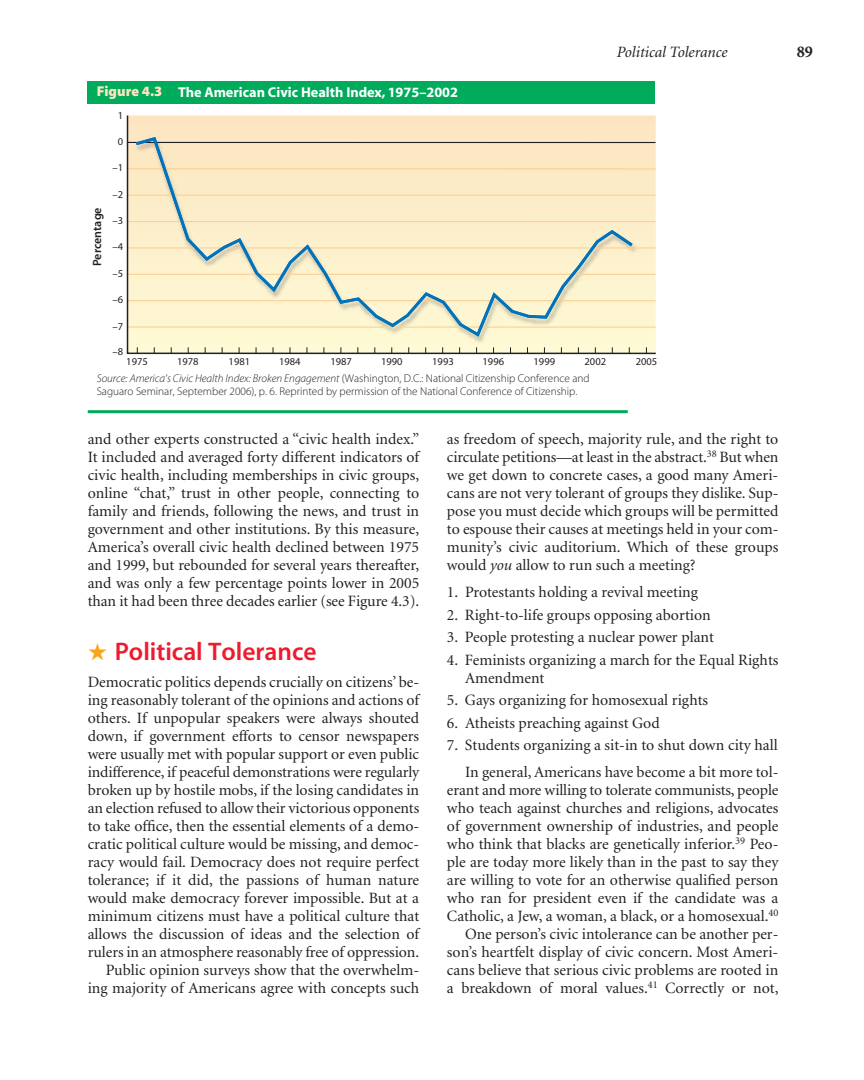
<style>
.page{position:relative;width:864px;height:1080px;background:#fff}
.page>*{position:absolute;margin:0;border:0;box-sizing:border-box;transform-origin:0 0}
.t1{font:25.5px "Myriad Sem";color:#ee1b2d}
.t2{font:700 16.5px "Minion";color:#231f20}
.t3{font:15.75px/18px "Minion";color:#231f20;text-align:right}
.t4{font:italic 15.75px "Minion";color:#231f20}
.t5{font:700 14.25px "Myriad";color:#fff}
.t6{font:600 12px "Myriad";color:#231f20}
.t7{font:11.25px/13.5px "Myriad Lig";color:#231f20}
.t8{font:10.5px "Myriad";color:#231f20}
.s1{font-family:"Myriad Blk";font-weight:400;color:#fee5c1}
.s2{font-family:"Myriad Lig Itl"}
.s3{color:#f9a51b}
.s4{font-style:italic}
</style>
<div class="page">
<svg style="left:126px;top:115px;width:530px;height:240px;background:#f3e7c6"></svg>
<div style="left:88px;top:81px;width:567px;height:23px;background:#00ab5b"></div>
<hr style="left:88px;top:410px;width:540px;height:3px;background:#00ab5b">
<p class="t5" style="left:97px;top:86px;width:363px"><span class="s1">Figure 4.3</span> The American Civic Health Index, 1975–2002</p>
<p class="t6" style="left:90px;top:266px;width:60px;rotate:-90deg">Percentage</p>
<p class="t8" style="left:118px;top:111px;width:7px">1</p>
<p class="t8" style="left:118px;top:138px;width:7px">0</p>
<p class="t8" style="left:112px;top:164px;width:12px">–1</p>
<p class="t8" style="left:112px;top:190px;width:12px">–2</p>
<p class="t8" style="left:112px;top:217px;width:12px">–3</p>
<p class="t8" style="left:112px;top:242px;width:12px">–4</p>
<p class="t8" style="left:112px;top:269px;width:12px">–5</p>
<p class="t8" style="left:112px;top:296px;width:12px">–6</p>
<p class="t8" style="left:112px;top:322px;width:12px">–7</p>
<p class="t8" style="left:112px;top:348px;width:12px">–8</p>
<p class="t4" style="left:617px;top:46px;width:112px">Political Tolerance</p>
<p class="t2" style="left:797px;top:45px;width:18px">89</p>
<p class="t8" style="left:126px;top:358px;width:23px">1975</p>
<p class="t8" style="left:177px;top:358px;width:23px">1978</p>
<p class="t8" style="left:229px;top:358px;width:23px">1981</p>
<p class="t8" style="left:279px;top:358px;width:23px">1984</p>
<p class="t8" style="left:330px;top:358px;width:23px">1987</p>
<p class="t8" style="left:381px;top:358px;width:23px">1990</p>
<p class="t8" style="left:432px;top:358px;width:23px">1993</p>
<p class="t8" style="left:483px;top:358px;width:23px">1996</p>
<p class="t8" style="left:534px;top:358px;width:23px">1999</p>
<p class="t8" style="left:585px;top:358px;width:23px">2002</p>
<p class="t8" style="left:636px;top:358px;width:23px">2005</p>
<p class="t7" style="left:97px;top:372px;width:494px"><span class="s2">Source: America’s Civic Health Index: Broken Engagement</span> (Washington, D.C.: National Citizenship Conference and<br>Saguaro Seminar, September 2006), p. 6. Reprinted by permission of the National Conference of Citizenship.</p>
<p class="t3" style="left:88px;top:431px;width:333px;text-align:justify">and other experts constructed a “civic health index.” It included and averaged forty different indicators of civic health, including memberships in civic groups, online “chat,” trust in other people, connecting to family and friends, following the news, and trust in government and other institutions. By this measure, America’s overall civic health declined between 1975 and 1999, but rebounded for several years thereafter, and was only a few percentage points lower in 2005 than it had been three decades earlier (see Figure 4.3).</p>
<p class="t1" style="left:88px;top:642px;width:230px"><span class="s3">★</span> Political Tolerance</p>
<p class="t3" style="left:88px;top:674px;width:333px">Democratic politics depends crucially on citizens’ be&shy;ing reasonably tolerant of the opinions and actions of others. If unpopular speakers were always shouted down, if government efforts to censor newspapers were usually met with popular support or even public indifference, if peaceful demonstrations were regularly broken up by hostile mobs, if the losing candidates in an election refused to allow their victorious opponents to take office, then the essential elements of a demo&shy;cratic political culture would be missing, and democ&shy;racy would fail. Democracy does not require perfect tolerance; if it did, the passions of human nature would make democracy forever impossible. But at a minimum citizens must have a political culture that allows the discussion of ideas and the selection of rulers in an atmosphere reasonably free of oppression.<br>Public opinion surveys show that the overwhelm&shy;ing majority of Americans agree with concepts such</p>
<p class="t3" style="left:447px;top:431px;width:333px;text-align:justify">as freedom of speech, majority rule, and the right to circulate petitions—at least in the abstract.<sup>38</sup> But when we get down to concrete cases, a good many Ameri&shy;cans are not very tolerant of groups they dislike. Sup&shy;pose you must decide which groups will be permitted to espouse their causes at meetings held in your com&shy;munity’s civic auditorium. Which of these groups would <span class="s4">you</span> allow to run such a meeting?</p>
<p class="t3" style="left:447px;top:584px;width:253px">1. Protestants holding a revival meeting</p>
<p class="t3" style="left:447px;top:607px;width:265px">2. Right-to-life groups opposing abortion</p>
<p class="t3" style="left:447px;top:629px;width:268px">3. People protesting a nuclear power plant</p>
<p class="t3" style="left:465px;top:652px;width:315px;text-align:left;text-indent:-18px">4. Feminists organizing a march for the Equal Rights<br>Amendment</p>
<p class="t3" style="left:447px;top:692px;width:263px">5. Gays organizing for homosexual rights</p>
<p class="t3" style="left:447px;top:715px;width:214px">6. Atheists preaching against God</p>
<p class="t3" style="left:447px;top:733px;width:333px;line-height:27px">7. Students organizing a sit-in to shut down city hall<br>In general, Americans have become a bit more tol-</p>
<p class="t3" style="left:447px;top:782px;width:333px">erant and more willing to tolerate communists, people who teach against churches and religions, advocates of government ownership of industries, and people who think that blacks are genetically inferior.<sup>39</sup> Peo&shy;ple are today more likely than in the past to say they are willing to vote for an otherwise qualified person who ran for president even if the candidate was a Catholic, a Jew, a woman, a black, or a homosexual.<sup>40<br></sup>One person’s civic intolerance can be another per&shy;son’s heartfelt display of civic concern. Most Ameri&shy;cans believe that serious civic problems are rooted in a breakdown of moral values.<sup>41</sup> Correctly or not,</p>
</div>
